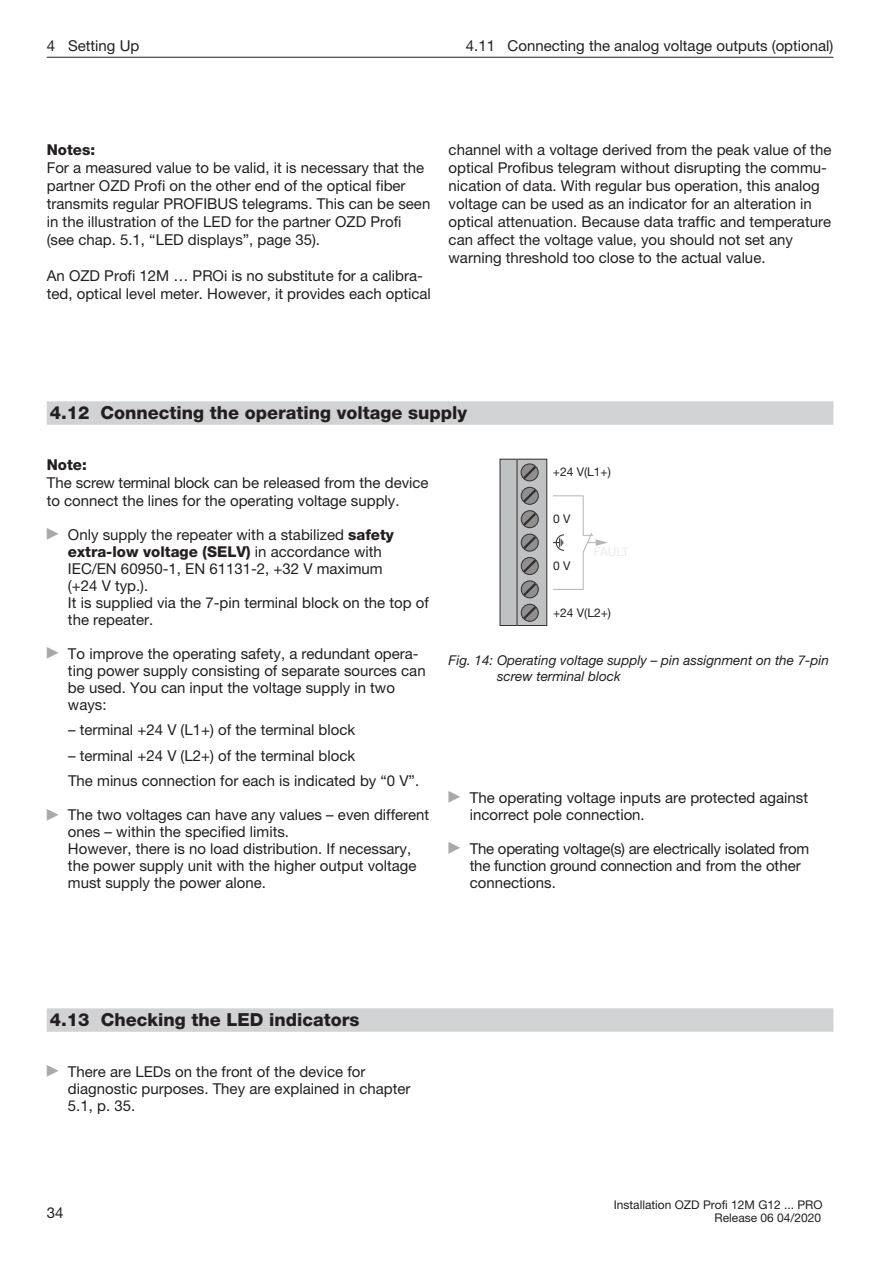
<style>
.page{position:relative;width:893px;height:1263px;background:#fff}
.page>*{position:absolute;margin:0;border:0;box-sizing:border-box;transform-origin:0 0}
.t1{font:800 18px "Helvetica Neue";color:#231f20}
.t2{font:15px/17px "Helvetica Neue";color:#231f20}
.t3{font:800 15px "Helvetica Neue";color:#231f20}
.t4{font:italic 13.5px/15.8px "Helvetica Neue";color:#231f20}
.t5{font:12px/13.6px "Helvetica Neue";color:#231f20;text-align:right}
.s1{font-weight:800}
</style>
<div class="page">
<hr style="left:47px;top:57px;width:786px;height:1px;background:#231f20">
<div style="left:47px;top:401px;width:786px;height:24px;background:#d1d2d4"></div>
<div style="left:500px;top:459px;width:47px;height:166px;background:#bfc1c3"></div>
<div style="left:500px;top:459px;width:47px;height:167px;border:1px solid #322d2d"></div>
<hr style="left:517px;top:459px;width:1px;height:166px;background:#322d2d">
<div style="left:521px;top:463px;width:17px;height:18px;border:1px solid #322d2d;border-radius:50%"></div>
<svg style="left:520px;top:464px;width:19px;height:64px"></svg>
<svg style="left:521px;top:534px;width:18px;height:64px"></svg>
<svg style="left:521px;top:604px;width:18px;height:18px"></svg>
<svg style="left:553px;top:495px;width:55px;height:95px"></svg>
<div style="left:47px;top:1008px;width:786px;height:24px;background:#d1d2d4"></div>
<p class="t2" style="left:47px;top:39px;width:94px">4 Setting Up</p>
<p class="t2" style="left:466px;top:39px;width:369px">4.11 Connecting the analog voltage outputs (optional)</p>
<p class="t3" style="left:47px;top:145px;width:50px">Notes:</p>
<p class="t2" style="left:47px;top:160px;width:385px;line-height:18px">For a measured value to be valid, it is necessary that the partner OZD Profi on the other end of the optical fiber transmits regular PROFIBUS telegrams. This can be seen in the illustration of the LED for the partner OZD Profi (see chap. 5.1, “LED displays”, page 35).</p>
<p class="t2" style="left:47px;top:268px;width:386px;line-height:18px">An OZD Profi 12M … PROi is no substitute for a calibra&shy;ted, optical level meter. However, it provides each optical</p>
<p class="t2" style="left:449px;top:142px;width:384px;line-height:18px">channel with a voltage derived from the peak value of the optical Profibus telegram without disrupting the commu&shy;nication of data. With regular bus operation, this analog voltage can be used as an indicator for an alteration in optical attenuation. Because data traffic and temperature can affect the voltage value, you should not set any warning threshold too close to the actual value.</p>
<p class="t1" style="left:50px;top:407px;width:419px">4.12 Connecting the operating voltage supply</p>
<p class="t3" style="left:47px;top:459px;width:42px">Note:</p>
<p class="t2" style="left:47px;top:475px;width:383px;line-height:18px">The screw terminal block can be released from the device to connect the lines for the operating voltage supply.</p>
<p class="t2" style="left:68px;top:527px;width:362px">Only supply the repeater with a stabilized <span class="s1">safety extra-low voltage (SELV)</span> in accordance with IEC/EN 60950-1, EN 61131-2, +32 V maximum<br>(+24 V typ.).<br>It is supplied via the 7-pin terminal block on the top of the repeater.</p>
<p class="t2" style="left:68px;top:646px;width:359px">To improve the operating safety, a redundant opera&shy;ting power supply consisting of separate sources can be used. You can input the voltage supply in two ways:</p>
<p class="t2" style="left:68px;top:723px;width:289px">– terminal +24 V (L1+) of the terminal block</p>
<p class="t2" style="left:68px;top:744px;width:353px;line-height:25.5px">– terminal +24 V (L2+) of the terminal block<br>The minus connection for each is indicated by “0 V”.</p>
<p class="t2" style="left:68px;top:808px;width:363px">The two voltages can have any values – even different ones – within the specified limits.<br>However, there is no load distribution. If necessary, the power supply unit with the higher output voltage must supply the power alone.</p>
<p class="t5" style="left:553px;top:466px;width:59px">+24 V(L1+)</p>
<p class="t5" style="left:553px;top:513px;width:19px">0 V</p>
<p class="t5" style="left:553px;top:560px;width:19px">0 V</p>
<p class="t5" style="left:553px;top:607px;width:59px">+24 V(L2+)</p>
<p class="t4" style="left:497px;top:654px;width:333px;text-indent:-48px">Fig. 14: Operating voltage supply – pin assignment on the 7-pin screw terminal block</p>
<p class="t2" style="left:470px;top:790px;width:340px">The operating voltage inputs are protected against incorrect pole connection.</p>
<p class="t2" style="left:470px;top:841px;width:341px">The operating voltage(s) are electrically isolated from the function ground connection and from the other connections.</p>
<p class="t1" style="left:50px;top:1013px;width:311px">4.13 Checking the LED indicators</p>
<p class="t2" style="left:68px;top:1064px;width:344px">There are LEDs on the front of the device for diagnostic purposes. They are explained in chapter<br>5.1, p. 35.</p>
<p class="t2" style="left:47px;top:1206px;width:18px">34</p>
<p class="t5" style="left:614px;top:1199px;width:210px">Installation OZD Profi 12M G12 ... PRO<br>Release 06 04/2020</p>
</div>
